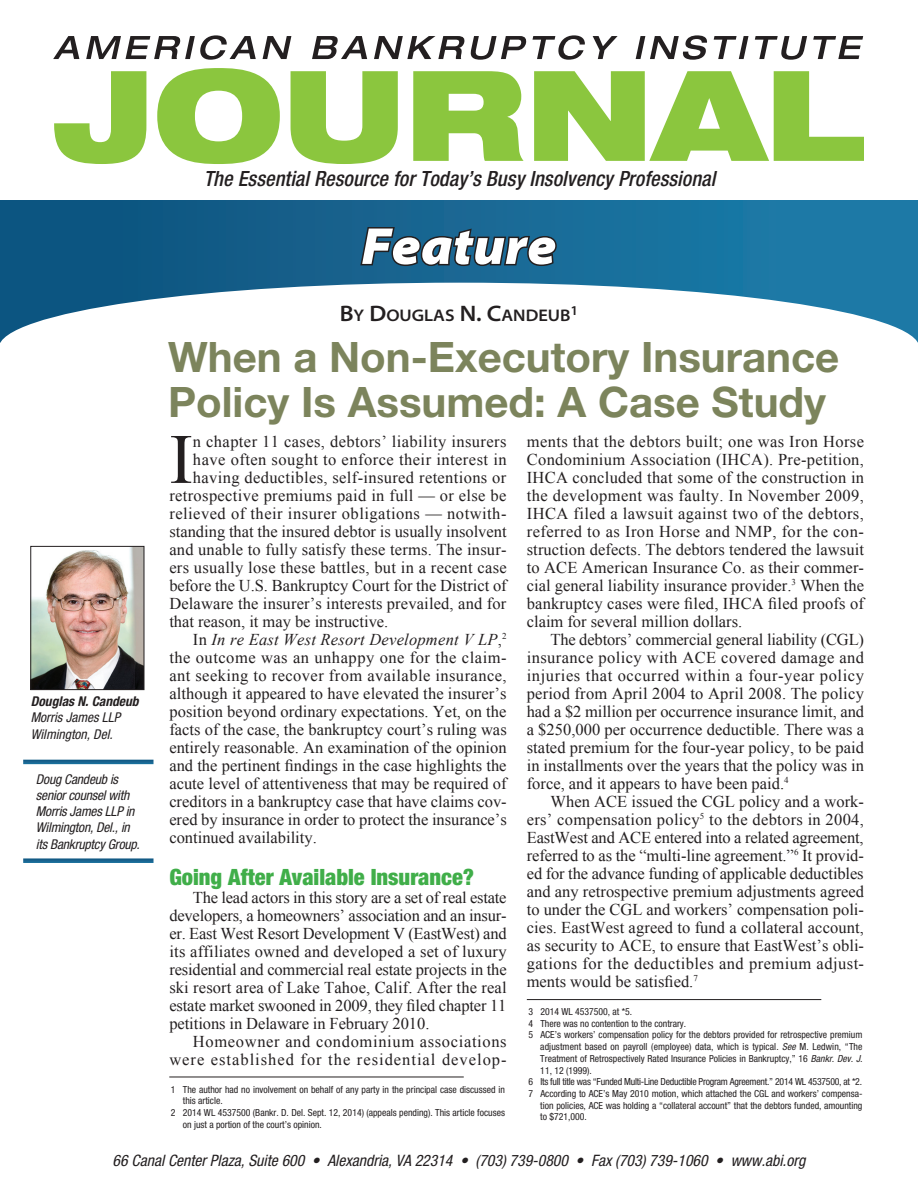
<style>
.page{position:relative;width:918px;height:1188px;background:#fff}
.page>*{position:absolute;margin:0;border:0;box-sizing:border-box;transform-origin:0 0}
.Body_text{font:70.8px "Times New Roman";color:#231f20}
.Page_Header{font:italic 900 semi-expanded 52.5px "Myriad Pro";color:#fff}
.Article_Headline_1{font:700 42px/45px "Helvetica Neue LT Std";color:#7c845c}
.Subhead_1{font:900 condensed 22.5px "Helvetica Neue";color:#40ae49}
.t1{font:italic 500 condensed 21px "Helvetica Neue LT Std";letter-spacing:.005em;color:#231f20}
.Author_Name_-_Top_of{font:600 semi-expanded 16.8px "Myriad Pro";color:#231f20}
.Body_text-2{font:16.5px/18px "Times New Roman";letter-spacing:.01em;color:#231f20;text-align:justify}
.Body_text-3{font:16.5px "Times New Roman";letter-spacing:.03em;color:#231f20}
.Body_text-4{font:16.5px/18px "Times New Roman";letter-spacing:.06em;color:#231f20;text-align:right}
.t2{font:italic condensed 15.75px "Helvetica Neue";color:#231f20}
.Author_Caption_2_Bio{font:italic condensed 13.5px/16.2px "Helvetica Neue";letter-spacing:-.015em;color:#231f20}
.Author_Caption_1{font:italic 700 condensed 13.5px "Helvetica Neue";color:#231f20}
.Footnote{font:condensed 9.75px/11.7px "Helvetica Neue";color:#231f20}
.Footnote-2{font:condensed 9.75px "Helvetica Neue";letter-spacing:-.025em;color:#231f20}
.s1{font-size:22.5px}
.s2{font-style:italic}
</style>
<div class="page">
<svg style="left:54px;top:71px;width:92px;height:93px"></svg>
<svg style="left:53px;top:36px;width:26px;height:23px"></svg>
<svg style="left:86px;top:35px;width:170px;height:25px"></svg>
<svg style="left:263px;top:36px;width:28px;height:23px"></svg>
<svg style="left:312px;top:36px;width:55px;height:23px"></svg>
<svg style="left:374px;top:36px;width:153px;height:24px"></svg>
<svg style="left:533px;top:35px;width:52px;height:25px"></svg>
<svg style="left:593px;top:36px;width:25px;height:23px"></svg>
<svg style="left:636px;top:35px;width:71px;height:25px"></svg>
<svg style="left:714px;top:36px;width:35px;height:23px"></svg>
<svg style="left:755px;top:36px;width:52px;height:24px"></svg>
<svg style="left:813px;top:36px;width:50px;height:23px"></svg>
<svg style="left:0;top:201px;width:918px;height:82px;background:#105e8a"></svg>
<svg style="left:0;top:283px;width:918px;height:60px"></svg>
<svg style="left:157px;top:68px;width:707px;height:275px"></svg>
<img style="left:32px;top:548px;width:110px;height:140px">
<div style="left:30px;top:546px;width:114px;height:144px;border:1px solid #231f20"></div>
<hr style="left:169px;top:1077px;width:295px;height:1px;background:#231f20">
<svg style="left:23px;top:760px;width:131px;height:4px"></svg>
<div style="left:23px;top:858px;width:131px;height:5px;background:#19628e"></div>
<hr style="left:527px;top:999px;width:294px;height:1px;background:#231f20">
<p class="Author_Caption_1" style="left:31px;top:693px;width:109px">Douglas N. Candeub</p>
<p class="Author_Caption_2_Bio" style="left:31px;top:709px;width:91px">Morris James LLP</p>
<p class="Author_Caption_2_Bio" style="left:31px;top:726px;width:83px">Wilmington, Del.</p>
<p class="Author_Caption_2_Bio" style="left:36px;top:771px;width:105px">Doug Candeub is senior counsel with<br>Morris James LLP in<br>Wilmington, Del., in its Bankruptcy Group.</p>
<p class="t1" style="left:204px;top:166px;width:513px">The Essential Resource for Today’s Busy Insolvency Professional</p>
<p class="Page_Header" style="left:361px;top:216px;width:197px">Feature</p>
<p class="Author_Name_-_Top_of" style="left:340px;top:306px;width:240px"><span class="s1">B</span>Y <span class="s1">D</span>OUGLAS <span class="s1">N. C</span>ANDEUB<sup>1</sup></p>
<p class="Article_Headline_1" style="left:168px;top:334px;width:673px">When a Non-Executory Insurance<br>Policy Is Assumed: A Case Study</p>
<p class="Body_text" style="left:169px;top:412px;width:25px">I</p>
<p class="Body_text-2" style="left:193px;top:432px;width:315px">n chapter 11 cases, debtors’ liability insurers</p>
<p class="Body_text-2" style="left:527px;top:432px;width:339px">ments that the debtors built; one was Iron Horse Condominium Association (IHCA). Pre-petition, IHCA concluded that some of the construction in the development was faulty. In November 2009, IHCA filed a lawsuit against two of the debtors, referred to as Iron Horse and NMP, for the con&shy;struction defects. The debtors tendered the lawsuit to ACE American Insurance Co. as their commer&shy;cial general liability insurance provider.<sup>3</sup> When the bankruptcy cases were filed, IHCA filed proofs of claim for several million dollars.</p>
<p class="Body_text-2" style="left:527px;top:630px;width:339px;text-indent:24px">The debtors’ commercial general liability (CGL) insurance policy with ACE covered damage and injuries that occurred within a four-year policy period from April 2004 to April 2008. The policy had a $2 million per occurrence insurance limit, and a $250,000 per occurrence deductible. There was a stated premium for the four-year policy, to be paid in installments over the years that the policy was in force, and it appears to have been paid.<sup>4</sup></p>
<p class="Body_text-2" style="left:527px;top:792px;width:339px;text-indent:24px">When ACE issued the CGL policy and a work&shy;ers’ compensation policy<sup>5</sup> to the debtors in 2004, EastWest and ACE entered into a related agreement, referred to as the “multi-line agreement.”<sup>6</sup> It provid&shy;ed for the advance funding of applicable deductibles and any retrospective premium adjustments agreed to under the CGL and workers’ compensation poli&shy;cies. EastWest agreed to fund a collateral account, as security to ACE, to ensure that EastWest’s obli&shy;gations for the deductibles and premium adjust&shy;ments would be satisfied.<sup>7</sup></p>
<p class="Body_text-3" style="left:193px;top:448px;width:315px">have often sought to enforce their interest in</p>
<p class="Body_text-2" style="left:193px;top:468px;width:315px">having deductibles, self-insured retentions or</p>
<p class="Body_text-2" style="left:169px;top:486px;width:338px">retrospective premiums paid in full — or else be</p>
<p class="Body_text-3" style="left:169px;top:502px;width:339px">relieved of their insurer obligations — notwith-</p>
<p class="Body_text-2" style="left:169px;top:522px;width:339px">standing that the insured debtor is usually insolvent</p>
<p class="Body_text-2" style="left:169px;top:540px;width:339px">and unable to fully satisfy these terms. The insur-</p>
<p class="Body_text-2" style="left:169px;top:558px;width:339px">ers usually lose these battles, but in a recent case</p>
<p class="Body_text-2" style="left:169px;top:576px;width:339px">before the U.S. Bankruptcy Court for the District of</p>
<p class="Body_text-2" style="left:169px;top:594px;width:338px">Delaware the insurer’s interests prevailed, and for</p>
<p class="Body_text-2" style="left:169px;top:612px;width:221px">that reason, it may be instructive.</p>
<p class="Body_text-2" style="left:169px;top:630px;width:339px;text-indent:24px">In <span class="s2">In re East West Resort Development V LP</span>,<sup>2 </sup>the outcome was an unhappy one for the claim&shy;ant seeking to recover from available insurance, although it appeared to have elevated the insurer’s position beyond ordinary expectations. Yet, on the facts of the case, the bankruptcy court’s ruling was entirely reasonable. An examination of the opinion and the pertinent findings in the case highlights the acute level of attentiveness that may be required of creditors in a bankruptcy case that have claims cov&shy;ered by insurance in order to protect the insurance’s continued availability.</p>
<p class="Subhead_1" style="left:169px;top:863px;width:306px">Going After Available Insurance?</p>
<p class="Body_text-2" style="left:169px;top:888px;width:339px;text-indent:24px">The lead actors in this story are a set of real estate developers, a homeowners’ association and an insur&shy;er. East West Resort Development V (EastWest) and its affiliates owned and developed a set of luxury residential and commercial real estate projects in the ski resort area of Lake Tahoe, Calif. After the real estate market swooned in 2009, they filed chapter 11 petitions in Delaware in February 2010.</p>
<p class="Body_text-4" style="left:169px;top:1032px;width:339px">Homeowner and condominium associations were established for the residential develop-</p>
<p class="Footnote" style="left:528px;top:1006px;width:105px">3 2014 WL 4537500, at *5.</p>
<p class="Footnote" style="left:528px;top:1017px;width:159px">4 There was no contention to the contrary.</p>
<p class="Footnote" style="left:540px;top:1029px;width:324px;text-align:justify;text-indent:-12px">5 ACE’s workers’ compensation policy for the debtors provided for retrospective premium adjustment based on payroll (employee) data, which is typical. <span class="s2">See</span> M. Ledwin, “The Treatment of Retrospectively Rated Insurance Policies in Bankruptcy,” 16 <span class="s2">Bankr. Dev. J.<br></span>11, 12 (1999).</p>
<p class="Footnote-2" style="left:528px;top:1076px;width:335px">6 Its full title was “Funded Multi-Line Deductible Program Agreement.” 2014 WL 4537500, at *2.</p>
<p class="Footnote" style="left:540px;top:1088px;width:324px;text-align:justify;text-indent:-12px">7 According to ACE’s May 2010 motion, which attached the CGL and workers’ compensa&shy;tion policies, ACE was holding a “collateral account” that the debtors funded, amounting to $721,000.</p>
<p class="Footnote" style="left:183px;top:1083px;width:324px;text-indent:-12px">1 The author had no involvement on behalf of any party in the principal case discussed in this article.</p>
<p class="Footnote" style="left:183px;top:1107px;width:324px;text-indent:-12px">2 2014 WL 4537500 (Bankr. D. Del. Sept. 12, 2014) (appeals pending). This article focuses on just a portion of the court’s opinion.</p>
<p class="t2" style="left:113px;top:1151px;width:694px">66 Canal Center Plaza, Suite 600 • Alexandria, VA 22314 • (703) 739-0800 • Fax (703) 739-1060 • www.abi.org</p>
</div>
